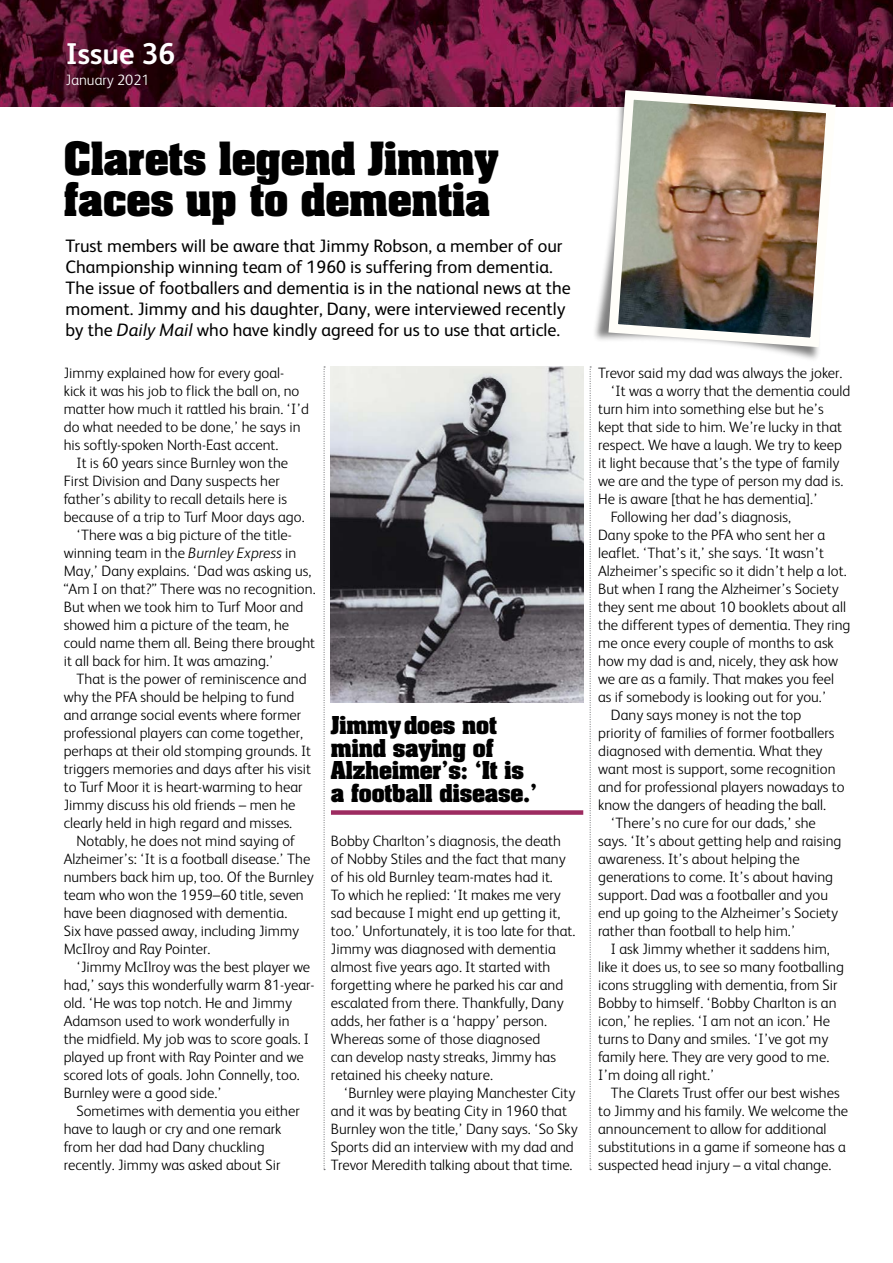
<style>
.page{position:relative;width:893px;height:1263px;background:#fff}
.page>*{position:absolute;margin:0;border:0;box-sizing:border-box;transform-origin:0 0}
.t1{font:700 39px/40.5px "Aachen LT";letter-spacing:-.01em;color:#000}
.t2{font:700 30px "FS Albert";color:#fff}
.t3{font:700 21px/22.5px "Aachen LT";letter-spacing:-.01em;color:#000}
.t4{font:18px/21px "FS Albert";color:#000}
.t5{font:300 15px/18px "FS Albert";color:#000}
.t6{font:300 15px "FS Albert";color:#fff}
.s1{font-style:italic}
</style>
<div class="page">
<div style="left:331px;top:810px;width:252px;height:5px;background:#9d2b60"></div>
<svg style="left:324px;top:366px;width:1px;height:804px"></svg>
<svg style="left:590px;top:368px;width:1px;height:802px"></svg>
<img style="left:0;top:0;width:893px;height:106px">
<img style="left:578px;top:62px;width:274px;height:306px">
<img style="left:604px;top:85px;width:236px;height:267px">
<img style="left:331px;top:366px;width:252px;height:336px">
<h2 class="t2" style="left:66px;top:36px;width:111px">Issue 36</h2>
<p class="t6" style="left:66px;top:71px;width:85px">January 2021</p>
<h1 class="t1" style="left:64px;top:138px;width:436px">Clarets legend Jimmy faces up to dementia</h1>
<p class="t4" style="left:65px;top:235px;width:507px">Trust members will be aware that Jimmy Robson, a member of our Championship winning team of 1960 is suffering from dementia.<br>The issue of footballers and dementia is in the national news at the moment. Jimmy and his daughter, Dany, were interviewed recently by the <span class="s1">Daily Mail</span> who have kindly agreed for us to use that article.</p>
<p class="t5" style="left:64px;top:364px;width:247px">Jimmy explained how for every goal&shy;kick it was his job to flick the ball on, no matter how much it rattled his brain. ‘I’d do what needed to be done,’ he says in his softly-spoken North-East accent.</p>
<p class="t5" style="left:77px;top:454px;width:213px">It is 60 years since Burnley won the</p>
<p class="t5" style="left:64px;top:472px;width:217px">First Division and Dany suspects her</p>
<p class="t5" style="left:64px;top:490px;width:225px">father’s ability to recall details here is</p>
<p class="t5" style="left:64px;top:508px;width:242px">because of a trip to Turf Moor days ago.</p>
<p class="t5" style="left:77px;top:526px;width:217px">‘There was a big picture of the title-</p>
<p class="t5" style="left:64px;top:544px;width:234px">winning team in the <span class="s1">Burnley Express</span> in</p>
<p class="t5" style="left:64px;top:562px;width:249px">May,’ Dany explains. ‘Dad was asking us,</p>
<p class="t5" style="left:64px;top:580px;width:253px">“Am I on that?” There was no recognition.</p>
<p class="t5" style="left:64px;top:598px;width:241px">But when we took him to Turf Moor and</p>
<p class="t5" style="left:64px;top:616px;width:227px">showed him a picture of the team, he</p>
<p class="t5" style="left:64px;top:634px;width:253px">could name them all. Being there brought</p>
<p class="t5" style="left:64px;top:652px;width:211px">it all back for him. It was amazing.’</p>
<p class="t5" style="left:77px;top:670px;width:232px">That is the power of reminiscence and</p>
<p class="t5" style="left:64px;top:688px;width:232px">why the PFA should be helping to fund</p>
<p class="t5" style="left:64px;top:706px;width:239px">and arrange social events where former</p>
<p class="t5" style="left:64px;top:724px;width:241px">professional players can come together,</p>
<p class="t5" style="left:64px;top:742px;width:249px">perhaps at their old stomping grounds. It</p>
<p class="t5" style="left:64px;top:760px;width:249px">triggers memories and days after his visit</p>
<p class="t5" style="left:64px;top:778px;width:240px">to Turf Moor it is heart-warming to hear</p>
<p class="t5" style="left:64px;top:796px;width:233px">Jimmy discuss his old friends – men he</p>
<p class="t5" style="left:64px;top:814px;width:230px">clearly held in high regard and misses.</p>
<p class="t5" style="left:77px;top:832px;width:220px">Notably, he does not mind saying of</p>
<p class="t5" style="left:64px;top:850px;width:248px">Alzheimer’s: ‘It is a football disease.’ The</p>
<p class="t5" style="left:64px;top:868px;width:251px">numbers back him up, too. Of the Burnley</p>
<p class="t5" style="left:64px;top:886px;width:242px">team who won the 1959–60 title, seven</p>
<p class="t5" style="left:64px;top:904px;width:225px">have been diagnosed with dementia.</p>
<p class="t5" style="left:64px;top:922px;width:237px">Six have passed away, including Jimmy</p>
<p class="t5" style="left:64px;top:940px;width:148px">McIlroy and Ray Pointer.</p>
<p class="t5" style="left:77px;top:958px;width:235px">‘Jimmy McIlroy was the best player we</p>
<p class="t5" style="left:64px;top:976px;width:252px">had,’ says this wonderfully warm 81-year-</p>
<p class="t5" style="left:64px;top:994px;width:230px">old. ‘He was top notch. He and Jimmy</p>
<p class="t5" style="left:64px;top:1012px;width:227px">Adamson used to work wonderfully in</p>
<p class="t5" style="left:64px;top:1030px;width:247px">the midfield. My job was to score goals. I</p>
<p class="t5" style="left:64px;top:1048px;width:241px">played up front with Ray Pointer and we</p>
<p class="t5" style="left:64px;top:1066px;width:237px">scored lots of goals. John Connelly, too.</p>
<p class="t5" style="left:64px;top:1084px;width:160px">Burnley were a good side.’</p>
<p class="t5" style="left:77px;top:1102px;width:225px">Sometimes with dementia you either</p>
<p class="t5" style="left:64px;top:1120px;width:219px">have to laugh or cry and one remark</p>
<p class="t5" style="left:64px;top:1138px;width:202px">from her dad had Dany chuckling</p>
<p class="t5" style="left:64px;top:1156px;width:218px">recently. Jimmy was asked about Sir</p>
<h3 class="t3" style="left:331px;top:714px;width:208px">Jimmydoes not mind saying of<br>Alzheimer’s: ‘It is a football disease.’</h3>
<p class="t5" style="left:331px;top:832px;width:246px">Bobby Charlton’s diagnosis, the death of Nobby Stiles and the fact that many of his old Burnley team-mates had it.<br>To which he replied: ‘It makes me very sad because I might end up getting it, too.’ Unfortunately, it is too late for that.<br>Jimmy was diagnosed with dementia almost five years ago. It started with forgetting where he parked his car and escalated from there. Thankfully, Dany adds, her father is a ‘happy’ person.<br>Whereas some of those diagnosed<br>can develop nasty streaks, Jimmy has retained his cheeky nature.</p>
<p class="t5" style="left:331px;top:1084px;width:248px;text-indent:13px">‘Burnley were playing Manchester City and it was by beating City in 1960 that Burnley won the title,’ Dany says. ‘So Sky Sports did an interview with my dad and Trevor Meredith talking about that time.</p>
<p class="t5" style="left:598px;top:364px;width:246px">Trevor said my dad was always the joker.</p>
<p class="t5" style="left:611px;top:382px;width:241px">‘It was a worry that the dementia could</p>
<p class="t5" style="left:598px;top:400px;width:227px">turn him into something else but he’s</p>
<p class="t5" style="left:598px;top:418px;width:245px">kept that side to him. We’re lucky in that</p>
<p class="t5" style="left:598px;top:436px;width:245px">respect. We have a laugh. We try to keep</p>
<p class="t5" style="left:598px;top:454px;width:243px">it light because that’s the type of family</p>
<p class="t5" style="left:598px;top:472px;width:247px">we are and the type of person my dad is.</p>
<p class="t5" style="left:598px;top:490px;width:221px">He is aware [that he has dementia].’</p>
<p class="t5" style="left:611px;top:508px;width:182px">Following her dad’s diagnosis,</p>
<p class="t5" style="left:598px;top:526px;width:229px">Dany spoke to the PFA who sent her a</p>
<p class="t5" style="left:598px;top:544px;width:227px">leaflet. ‘That’s it,’ she says. ‘It wasn’t</p>
<p class="t5" style="left:598px;top:562px;width:250px">Alzheimer’s specific so it didn’t help a lot.</p>
<p class="t5" style="left:598px;top:580px;width:242px">But when I rang the Alzheimer’s Society</p>
<p class="t5" style="left:598px;top:598px;width:249px">they sent me about 10 booklets about all</p>
<p class="t5" style="left:598px;top:616px;width:254px">the different types of dementia. They ring</p>
<p class="t5" style="left:598px;top:634px;width:237px">me once every couple of months to ask</p>
<p class="t5" style="left:598px;top:652px;width:242px">how my dad is and, nicely, they ask how</p>
<p class="t5" style="left:598px;top:670px;width:237px">we are as a family. That makes you feel</p>
<p class="t5" style="left:598px;top:688px;width:230px">as if somebody is looking out for you.’</p>
<p class="t5" style="left:611px;top:706px;width:192px">Dany says money is not the top</p>
<p class="t5" style="left:598px;top:724px;width:238px">priority of families of former footballers</p>
<p class="t5" style="left:598px;top:742px;width:226px">diagnosed with dementia. What they</p>
<p class="t5" style="left:598px;top:760px;width:239px">want most is support, some recognition</p>
<p class="t5" style="left:598px;top:778px;width:248px">and for professional players nowadays to</p>
<p class="t5" style="left:598px;top:796px;width:229px">know the dangers of heading the ball.</p>
<p class="t5" style="left:611px;top:814px;width:206px">‘There’s no cure for our dads,’ she</p>
<p class="t5" style="left:598px;top:832px;width:245px">says. ‘It’s about getting help and raising</p>
<p class="t5" style="left:598px;top:850px;width:203px">awareness. It’s about helping the</p>
<p class="t5" style="left:598px;top:868px;width:236px">generations to come. It’s about having</p>
<p class="t5" style="left:598px;top:886px;width:231px">support. Dad was a footballer and you</p>
<p class="t5" style="left:598px;top:904px;width:241px">end up going to the Alzheimer’s Society</p>
<p class="t5" style="left:598px;top:922px;width:199px">rather than football to help him.’</p>
<p class="t5" style="left:611px;top:940px;width:220px">I ask Jimmy whether it saddens him,</p>
<p class="t5" style="left:598px;top:958px;width:247px">like it does us, to see so many footballing</p>
<p class="t5" style="left:598px;top:976px;width:241px">icons struggling with dementia, from Sir</p>
<p class="t5" style="left:598px;top:994px;width:240px">Bobby to himself. ‘Bobby Charlton is an</p>
<p class="t5" style="left:598px;top:1012px;width:233px">icon,’ he replies. ‘I am not an icon.’ He</p>
<p class="t5" style="left:598px;top:1030px;width:232px">turns to Dany and smiles. ‘I’ve got my</p>
<p class="t5" style="left:598px;top:1048px;width:233px">family here. They are very good to me.</p>
<p class="t5" style="left:598px;top:1066px;width:118px">I’m doing all right.’</p>
<p class="t5" style="left:611px;top:1084px;width:230px">The Clarets Trust offer our best wishes</p>
<p class="t5" style="left:598px;top:1102px;width:252px">to Jimmy and his family. We welcome the</p>
<p class="t5" style="left:598px;top:1120px;width:230px">announcement to allow for additional</p>
<p class="t5" style="left:598px;top:1138px;width:249px">substitutions in a game if someone has a</p>
<p class="t5" style="left:598px;top:1156px;width:235px">suspected head injury – a vital change.</p>
</div>
